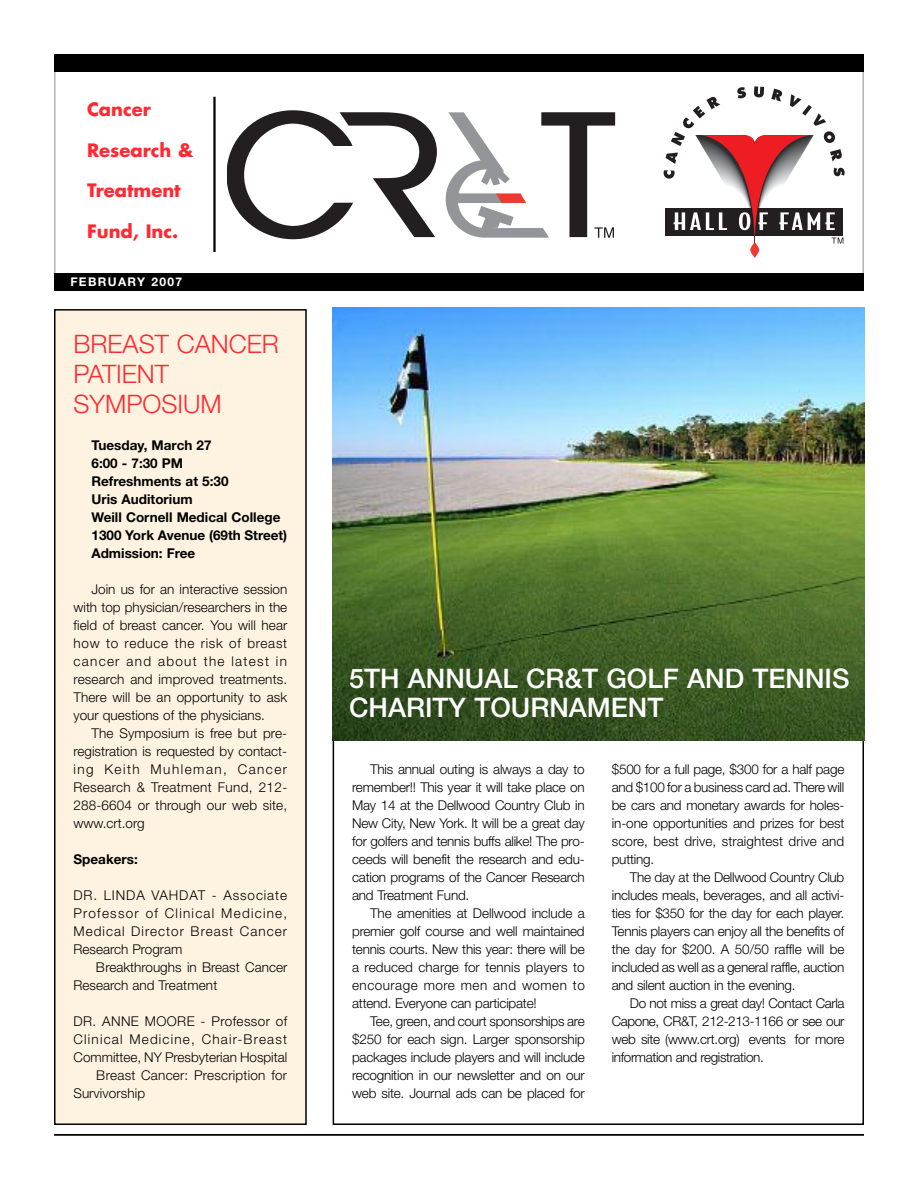
<style>
.page{position:relative;width:918px;height:1188px;background:#fff}
.page>*{position:absolute;margin:0;border:0;box-sizing:border-box;transform-origin:0 0}
.t1{font:500 27px/29.2px "Helvetica Neue";color:#fff}
.t2{font:300 25.5px/30px "Helvetica Neue";color:#ff2932}
.t3{font:700 18px "Futura";color:#ff2932}
.t4{font:300 13.5px/18px "Helvetica Neue";color:#000;text-align:justify}
.t5{font:700 13.5px/18px "Helvetica Neue";color:#000}
.t6{font:300 13.5px "Helvetica Neue";letter-spacing:.09em;color:#000}
.t7{font:300 13.5px "Helvetica Neue";letter-spacing:.03em;color:#000}
.t8{font:700 12px "Helvetica Neue";letter-spacing:.11em;color:#fff}
</style>
<div class="page">
<svg style="left:227px;top:110px;width:389px;height:130px"></svg>
<div style="left:54px;top:273px;width:810px;height:18px;background:#000"></div>
<div style="left:54px;top:54px;width:810px;height:18px;background:#000"></div>
<hr style="left:213px;top:97px;width:3px;height:155px;background:#000">
<svg style="left:750px;top:242px;width:9px;height:16px"></svg>
<svg style="left:663px;top:86px;width:182px;height:163px"></svg>
<hr style="left:54px;top:1134px;width:810px;height:2px;background:#000">
<img style="left:333px;top:307px;width:531px;height:434px">
<div style="left:55px;top:310px;width:251px;height:814px;background:#fef3e0"></div>
<div style="left:54px;top:309px;width:253px;height:816px;border:2px solid #000"></div>
<h3 class="t3" style="left:87px;top:102px;width:65px">Cancer</h3>
<h3 class="t3" style="left:87px;top:142px;width:108px">Research &amp;</h3>
<h3 class="t3" style="left:87px;top:183px;width:95px">Treatment</h3>
<h3 class="t3" style="left:87px;top:223px;width:93px">Fund, Inc.</h3>
<p class="t8" style="left:70px;top:277px;width:113px">FEBRUARY 2007</p>
<h2 class="t2" style="left:74px;top:332px;width:207px">BREAST CANCER<br>PATIENT<br>SYMPOSIUM</h2>
<p class="t5" style="left:92px;top:437px;width:197px">Tuesday, March 27<br>6:00 - 7:30 PM<br>Refreshments at 5:30<br>Uris Auditorium<br>Weill Cornell Medical College<br>1300 York Avenue (69th Street)<br>Admission: Free</p>
<p class="t4" style="left:74px;top:581px;width:215px;text-indent:18px">Join us for an interactive session with top physician/researchers in the field of breast cancer. You will hear how to reduce the risk of breast cancer and about the latest in research and improved treatments.<br>There will be an opportunity to ask your questions of the physicians.</p>
<p class="t4" style="left:74px;top:725px;width:215px;text-indent:18px">The Symposium is free but pre&shy;registration is requested by contact&shy;ing Keith Muhleman, Cancer Research &amp; Treatment Fund, 212- 288-6604 or through our web site, www.crt.org</p>
<p class="t5" style="left:74px;top:851px;width:66px">Speakers:</p>
<p class="t4" style="left:74px;top:887px;width:215px">DR. LINDA VAHDAT - Associate Professor of Clinical Medicine, Medical Director Breast Cancer Research Program</p>
<p class="t4" style="left:74px;top:959px;width:215px;text-indent:22px">Breakthroughs in Breast Cancer<br>Research and Treatment</p>
<p class="t7" style="left:74px;top:1016px;width:215px">DR. ANNE MOORE - Professor of</p>
<p class="t6" style="left:74px;top:1034px;width:215px">Clinical Medicine, Chair-Breast</p>
<p class="t4" style="left:74px;top:1049px;width:215px">Committee, NY Presbyterian Hospital</p>
<p class="t4" style="left:96px;top:1067px;width:193px">Breast Cancer: Prescription for</p>
<p class="t4" style="left:73px;top:1085px;width:73px">Survivorship</p>
<h1 class="t1" style="left:349px;top:666px;width:502px">5TH ANNUAL CR&amp;T GOLF AND TENNIS<br>CHARITY TOURNAMENT</h1>
<p class="t4" style="left:352px;top:761px;width:234px;text-indent:18px">This annual outing is always a day to remember!! This year it will take place on May 14 at the Dellwood Country Club in New City, New York. It will be a great day for golfers and tennis buffs alike! The pro&shy;ceeds will benefit the research and edu&shy;cation programs of the Cancer Research and Treatment Fund.</p>
<p class="t4" style="left:352px;top:905px;width:234px;text-indent:18px">The amenities at Dellwood include a premier golf course and well maintained tennis courts. New this year: there will be a reduced charge for tennis players to encourage more men and women to attend. Everyone can participate!</p>
<p class="t4" style="left:352px;top:1013px;width:234px;text-indent:18px">Tee, green, and court sponsorships are $250 for each sign. Larger sponsorship packages include players and will include recognition in our newsletter and on our web site. Journal ads can be placed for</p>
<p class="t4" style="left:612px;top:761px;width:234px">$500 for a full page, $300 for a half page and $100 for a business card ad. There will be cars and monetary awards for holes&shy;in-one opportunities and prizes for best score, best drive, straightest drive and putting.</p>
<p class="t4" style="left:612px;top:869px;width:234px;text-indent:18px">The day at the Dellwood Country Club includes meals, beverages, and all activi&shy;ties for $350 for the day for each player.<br>Tennis players can enjoy all the benefits of the day for $200. A 50/50 raffle will be included as well as a general raffle, auction and silent auction in the evening.</p>
<p class="t4" style="left:612px;top:995px;width:234px;text-indent:18px">Do not miss a great day! Contact Carla Capone, CR&amp;T, 212-213-1166 or see our web site (www.crt.org) events for more information and registration.</p>
</div>
